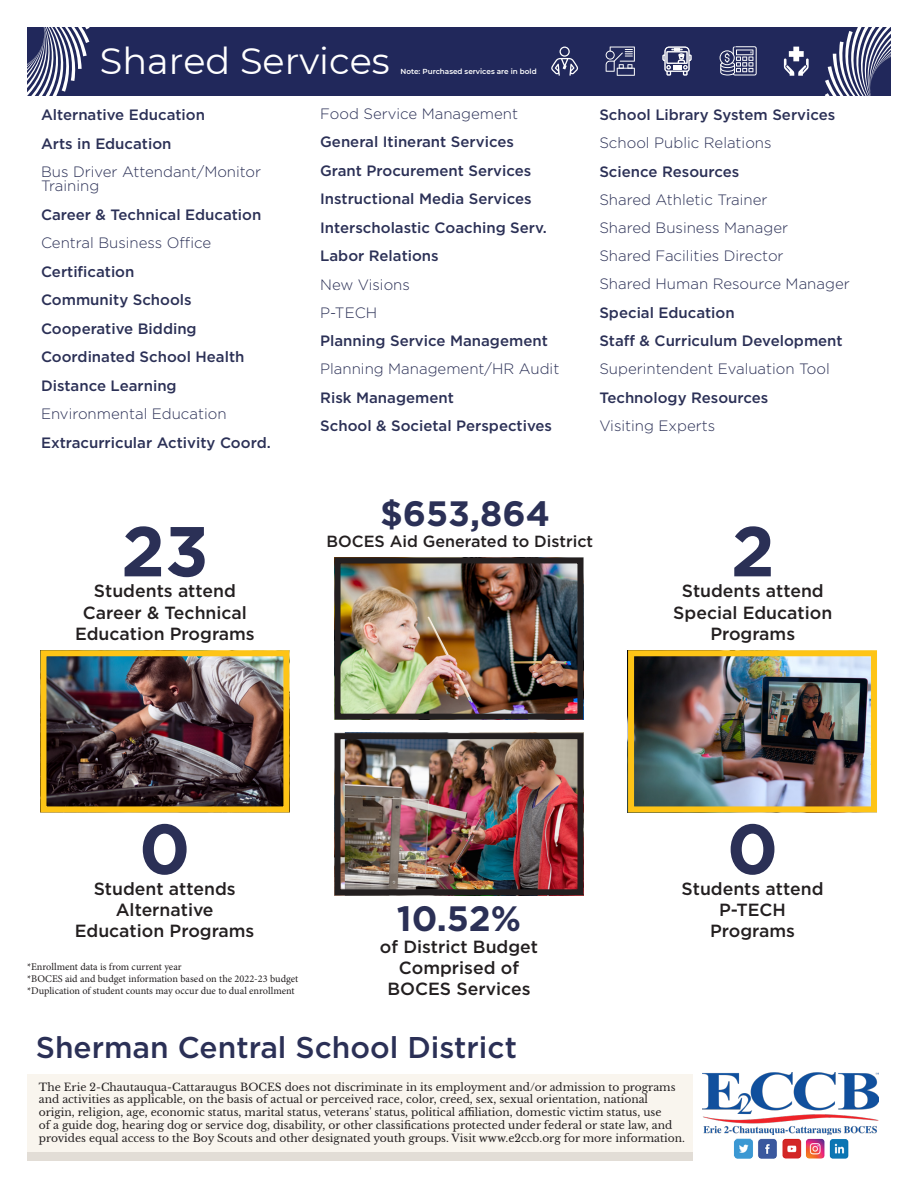
<style>
.page{position:relative;width:918px;height:1188px;background:#fff}
.page>*{position:absolute;margin:0;border:0;box-sizing:border-box;transform-origin:0 0}
.t1{font:700 70.5px "Gotham";color:#2b3056}
.t2{font:36.6px "Montserrat";color:#fff}
.t3{font:700 35.25px "Gotham";color:#2b3056}
.t4{font:500 30px "Gotham";color:#2b3056}
.t5{font:500 17.55px/21.1px "Gotham";color:#231f20;text-align:center}
.t6{font:500 16.2px "Gotham";color:#231f20}
.Shared_Service__Active{font:500 15px/28.5px "Gotham";color:#2b3056}
.Shared_Service__Inactive{font:300 15px "Gotham";color:#2b3056}
.Shared_Service__Active-2{font:300 15px/14.2px "Gotham";color:#2b3056}
.Shared_Service__Inactive-2{font:500 15px "Gotham";color:#2b3056}
.t7{font:10.65px/12.8px "Libre Baskerville";color:#231f20}
.t8{font:10.35px "Minion Pro";color:#231f20}
.t9{font:600 7.35px "Montserrat";color:#fff}
.s1{font-weight:300}
</style>
<div class="page">
<img style="left:635px;top:657px;width:235px;height:148px">
<img style="left:334px;top:557px;width:242px;height:162px">
<img style="left:334px;top:733px;width:242px;height:162px">
<img style="left:47px;top:657px;width:235px;height:148px">
<div style="left:628px;top:650px;width:249px;height:162px;border:6px solid #fec416"></div>
<div style="left:335px;top:557px;width:248px;height:163px;border:6px solid #231f20"></div>
<div style="left:335px;top:733px;width:248px;height:162px;border:6px solid #231f20"></div>
<div style="left:40px;top:650px;width:249px;height:162px;border:6px solid #fec416"></div>
<div style="left:27px;top:1074px;width:666px;height:78px;background:#f9f5ee"></div>
<div style="left:27px;top:1152px;width:666px;height:9px;background:#e2ddd6"></div>
<img style="left:703px;top:1073px;width:175px;height:61px">
<img style="left:734px;top:1138px;width:115px;height:21px">
<div style="left:27px;top:27px;width:864px;height:68px;background:#21285b"></div>
<svg style="left:825px;top:27px;width:66px;height:68px"></svg>
<svg style="left:551px;top:47px;width:27px;height:29px"></svg>
<svg style="left:606px;top:47px;width:29px;height:29px"></svg>
<svg style="left:662px;top:46px;width:30px;height:30px"></svg>
<svg style="left:720px;top:46px;width:37px;height:30px"></svg>
<svg style="left:784px;top:47px;width:25px;height:29px"></svg>
<svg style="left:27px;top:27px;width:63px;height:68px"></svg>
<p class="t2" style="left:100px;top:36px;width:292px">Shared Services</p>
<p class="t9" style="left:400px;top:66px;width:138px">Note: Purchased services are in bold</p>
<p class="Shared_Service__Inactive-2" style="left:41px;top:105px;width:166px">Alternative Education</p>
<p class="Shared_Service__Inactive-2" style="left:41px;top:133px;width:132px">Arts in Education</p>
<p class="Shared_Service__Active-2" style="left:41px;top:164px;width:222px">Bus Driver Attendant/Monitor<br>Training</p>
<p class="Shared_Service__Active" style="left:41px;top:200px;width:222px">Career &amp; Technical Education</p>
<p class="Shared_Service__Inactive" style="left:41px;top:235px;width:172px">Central Business Office</p>
<p class="Shared_Service__Active" style="left:41px;top:257px;width:95px">Certification</p>
<p class="Shared_Service__Inactive-2" style="left:41px;top:290px;width:152px">Community Schools</p>
<p class="Shared_Service__Inactive-2" style="left:41px;top:319px;width:157px">Cooperative Bidding</p>
<p class="Shared_Service__Active" style="left:41px;top:343px;width:205px">Coordinated School Health</p>
<p class="Shared_Service__Active" style="left:41px;top:371px;width:137px">Distance Learning</p>
<p class="Shared_Service__Active-2" style="left:41px;top:407px;width:187px">Environmental Education</p>
<p class="Shared_Service__Active" style="left:41px;top:428px;width:231px">Extracurricular Activity Coord.</p>
<p class="Shared_Service__Inactive" style="left:320px;top:105px;width:199px">Food Service Management</p>
<p class="Shared_Service__Inactive-2" style="left:320px;top:132px;width:195px">General Itinerant Services</p>
<p class="Shared_Service__Active" style="left:320px;top:156px;width:213px">Grant Procurement Services<br>Instructional Media Services</p>
<p class="Shared_Service__Active" style="left:320px;top:213px;width:228px">Interscholastic Coaching Serv.</p>
<p class="Shared_Service__Active" style="left:320px;top:242px;width:120px">Labor Relations<br><span class="s1">New Visions</span></p>
<p class="Shared_Service__Active-2" style="left:320px;top:305px;width:59px">P-TECH</p>
<p class="Shared_Service__Active" style="left:320px;top:326px;width:229px">Planning Service Management</p>
<p class="Shared_Service__Inactive" style="left:320px;top:361px;width:241px">Planning Management/HR Audit</p>
<p class="Shared_Service__Active" style="left:320px;top:383px;width:135px">Risk Management</p>
<p class="Shared_Service__Active" style="left:320px;top:411px;width:233px">School &amp; Societal Perspectives</p>
<p class="Shared_Service__Active" style="left:599px;top:100px;width:237px">School Library System Services</p>
<p class="Shared_Service__Active-2" style="left:599px;top:136px;width:174px">School Public Relations</p>
<p class="Shared_Service__Active" style="left:599px;top:157px;width:141px">Science Resources</p>
<p class="Shared_Service__Active-2" style="left:599px;top:192px;width:170px">Shared Athletic Trainer</p>
<p class="Shared_Service__Inactive" style="left:599px;top:219px;width:190px">Shared Business Manager</p>
<p class="Shared_Service__Inactive" style="left:599px;top:248px;width:186px">Shared Facilities Director</p>
<p class="Shared_Service__Inactive" style="left:599px;top:276px;width:252px">Shared Human Resource Manager</p>
<p class="Shared_Service__Active" style="left:599px;top:298px;width:137px">Special Education</p>
<p class="Shared_Service__Active" style="left:599px;top:326px;width:245px">Staff &amp; Curriculum Development</p>
<p class="Shared_Service__Active-2" style="left:599px;top:362px;width:232px">Superintendent Evaluation Tool</p>
<p class="Shared_Service__Active" style="left:599px;top:383px;width:171px">Technology Resources</p>
<p class="Shared_Service__Inactive" style="left:599px;top:417px;width:117px">Visiting Experts</p>
<p class="t1" style="left:121px;top:505px;width:89px">23</p>
<p class="t5" style="left:75px;top:602px;width:181px">Career &amp; Technical<br>Education Programs</p>
<p class="t5" style="left:94px;top:580px;width:143px">Students attend</p>
<p class="t3" style="left:380px;top:490px;width:171px">$653,864</p>
<p class="t6" style="left:326px;top:531px;width:268px">BOCES Aid Generated to District</p>
<p class="t1" style="left:139px;top:802px;width:53px">0</p>
<p class="t5" style="left:75px;top:899px;width:181px">Alternative<br>Education Programs</p>
<p class="t5" style="left:94px;top:878px;width:143px">Student attends</p>
<p class="t8" style="left:27px;top:959px;width:156px">*Enrollment data is from current year</p>
<p class="t8" style="left:27px;top:972px;width:273px">*BOCES aid and budget information based on the 2022-23 budget</p>
<p class="t8" style="left:27px;top:984px;width:269px">*Duplication of student counts may occur due to dual enrollment</p>
<p class="t3" style="left:397px;top:896px;width:126px">10.52%</p>
<p class="t5" style="left:380px;top:936px;width:160px">of District Budget<br>Comprised of</p>
<p class="t5" style="left:387px;top:978px;width:145px">BOCES Services</p>
<p class="t4" style="left:36px;top:1028px;width:483px">Sherman Central School District</p>
<p class="t1" style="left:731px;top:505px;width:45px">2</p>
<p class="t5" style="left:673px;top:602px;width:160px">Special Education<br>Programs</p>
<p class="t5" style="left:682px;top:580px;width:143px">Students attend</p>
<p class="t1" style="left:727px;top:802px;width:53px">0</p>
<p class="t5" style="left:710px;top:899px;width:86px">P-TECH<br>Programs</p>
<p class="t5" style="left:682px;top:878px;width:143px">Students attend</p>
<p class="t7" style="left:39px;top:1080px;width:648px">The Erie 2-Chautauqua-Cattaraugus BOCES does not discriminate in its employment and/or admission to programs and activities as applicable, on the basis of actual or perceived race, color, creed, sex, sexual orientation, national origin, religion, age, economic status, marital status, veterans' status, political affiliation, domestic victim status, use<br>of a guide dog, hearing dog or service dog, disability, or other classifications protected under federal or state law, and provides equal access to the Boy Scouts and other designated youth groups. Visit www.e2ccb.org for more information.</p>
</div>
